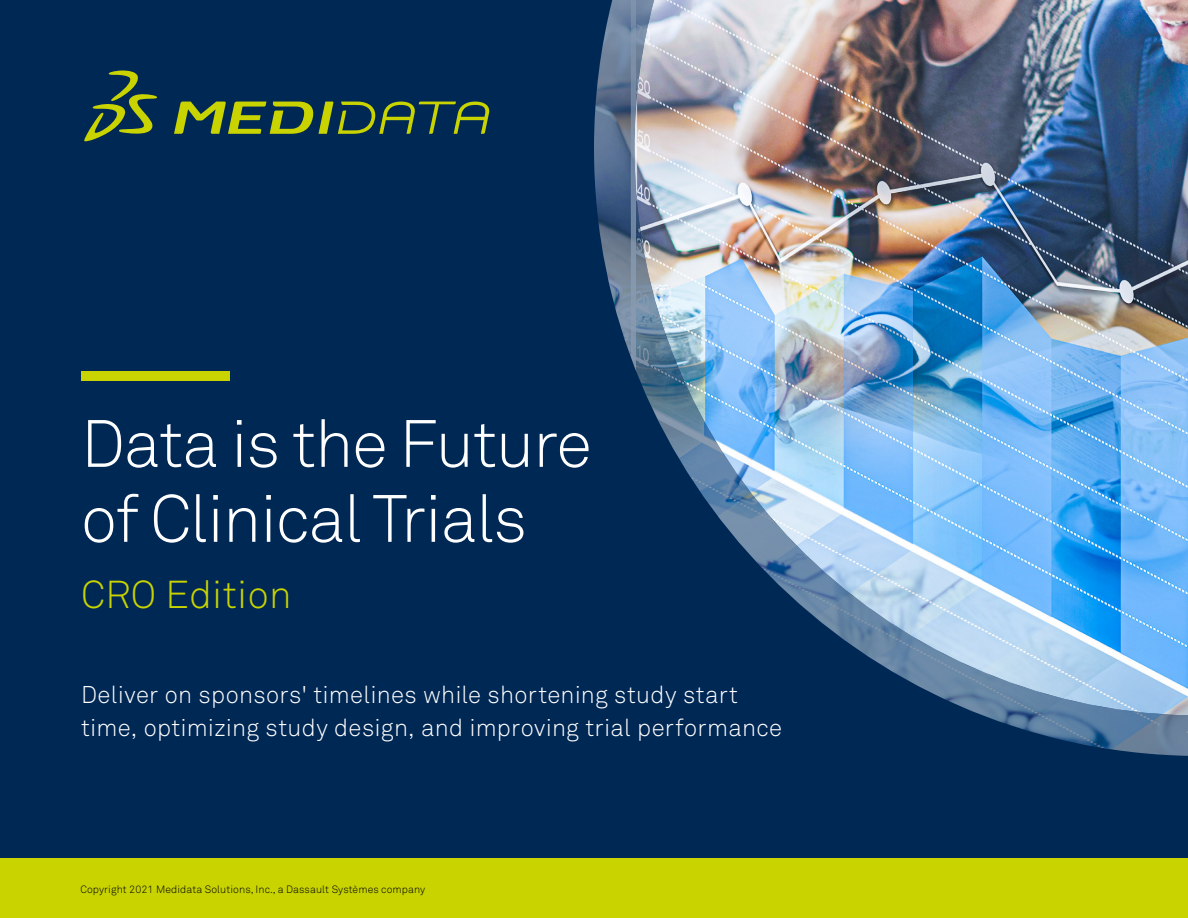
<style>
.page{position:relative;width:1188px;height:918px;background:#fff}
.page>*{position:absolute;margin:0;border:0;box-sizing:border-box;transform-origin:0 0}
.t1{font:300 66px/75px "Akkurat Std";letter-spacing:-.02em;color:#fff}
.t2{font:300 38.55px "Akkurat Std";letter-spacing:.01em;color:#c8d300}
.t3{font:300 24px/33px "Akkurat Std";letter-spacing:.015em;color:#fff}
.t4{font:300 10.5px "Akkurat Std";letter-spacing:.01em;color:#000}
</style>
<div class="page">
<div style="left:0;top:0;width:1188px;height:893px;background:#002855"></div>
<img style="left:594px;top:0;width:594px;height:756px">
<div style="left:81px;top:371px;width:149px;height:9px;background:#c8d300"></div>
<div style="left:0;top:859px;width:1188px;height:59px;background:#c8d300"></div>
<img style="left:634px;top:0;width:554px;height:715px">
<svg style="left:84px;top:70px;width:73px;height:72px"></svg>
<svg style="left:174px;top:102px;width:316px;height:32px"></svg>
<h1 class="t1" style="left:81px;top:406px;width:512px">Data is the Future of Clinical Trials</h1>
<h2 class="t2" style="left:81px;top:572px;width:212px">CRO Edition</h2>
<p class="t3" style="left:81px;top:678px;width:703px">Deliver on sponsors' timelines while shortening study start time, optimizing study design, and improving trial performance</p>
<p class="t4" style="left:80px;top:883px;width:346px">Copyright 2021 Medidata Solutions, Inc., a Dassault Systèmes company</p>
</div>
